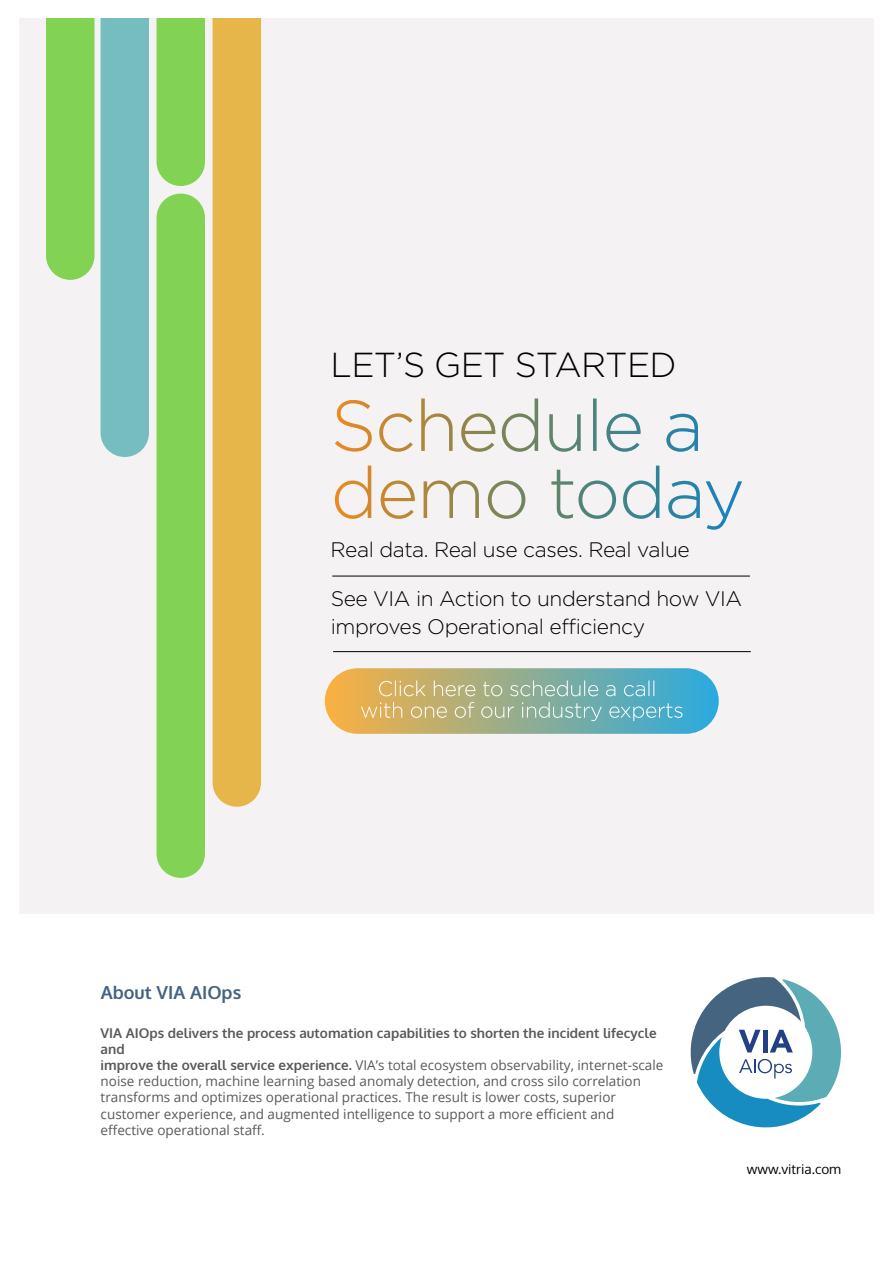
<style>
.page{position:relative;width:893px;height:1263px;background:#fff}
.page>*{position:absolute;margin:0;border:0;box-sizing:border-box;transform-origin:0 0}
.t1{font:300 34.65px "Gotham";color:#000}
.t2{font:300 21px/28.5px "Gotham";letter-spacing:-.02em;color:#000}
.t3{font:700 18px "Oxygen";color:#436381}
.t4{font:13.5px/16.2px "Open Sans";color:#58595b}
.t5{font:700 13.5px/16.2px "Oxygen";color:#58595b}
.t6{font:13.5px "Oxygen";color:#000}
.s1{font-family:"Oxygen";font-weight:700}
</style>
<div class="page">
<div style="left:19px;top:19px;width:855px;height:895px;background:#f4f2f2"></div>
<div style="left:157px;top:194px;width:48px;height:684px;background:#82d353;border-radius:24px"></div>
<div style="left:157px;top:19px;width:48px;height:167px;background:#82d353"></div>
<div style="left:46px;top:19px;width:48px;height:261px;background:#82d353"></div>
<div style="left:213px;top:19px;width:48px;height:788px;background:#e6b64a"></div>
<div style="left:101px;top:19px;width:48px;height:438px;background:#76bdbf"></div>
<svg style="left:335px;top:399px;width:407px;height:131px"></svg>
<svg style="left:690px;top:977px;width:151px;height:151px"></svg>
<hr style="left:332px;top:576px;width:418px;height:1px;background:#000">
<hr style="left:333px;top:651px;width:418px;height:1px;background:#000">
<div style="left:325px;top:668px;width:394px;height:66px;background:linear-gradient(to right,#fbb040,#2baadf);border-radius:33px"></div>
<svg style="left:361px;top:680px;width:321px;height:41px"></svg>
<h1 class="t1" style="left:331px;top:346px;width:347px">LET’S GET STARTED</h1>
<h2 class="t2" style="left:331px;top:535px;width:361px">Real data. Real use cases. Real value</h2>
<h2 class="t2" style="left:331px;top:584px;width:413px">See VIA in Action to understand how VIA improves Operational efficiency</h2>
<h3 class="t3" style="left:101px;top:981px;width:142px">About VIA AIOps</h3>
<p class="t5" style="left:101px;top:1025px;width:558px">VIA AIOps delivers the process automation capabilities to shorten the incident lifecycle and</p>
<p class="t4" style="left:101px;top:1057px;width:564px"><span class="s1">improve the overall service experience.</span> VIA’s total ecosystem observability, internet-scale noise reduction, machine learning based anomaly detection, and cross silo correlation transforms and optimizes operational practices. The result is lower costs, superior customer experience, and augmented intelligence to support a more efficient and effective operational staff.</p>
<p class="t6" style="left:747px;top:1160px;width:96px">www.vitria.com</p>
</div>
